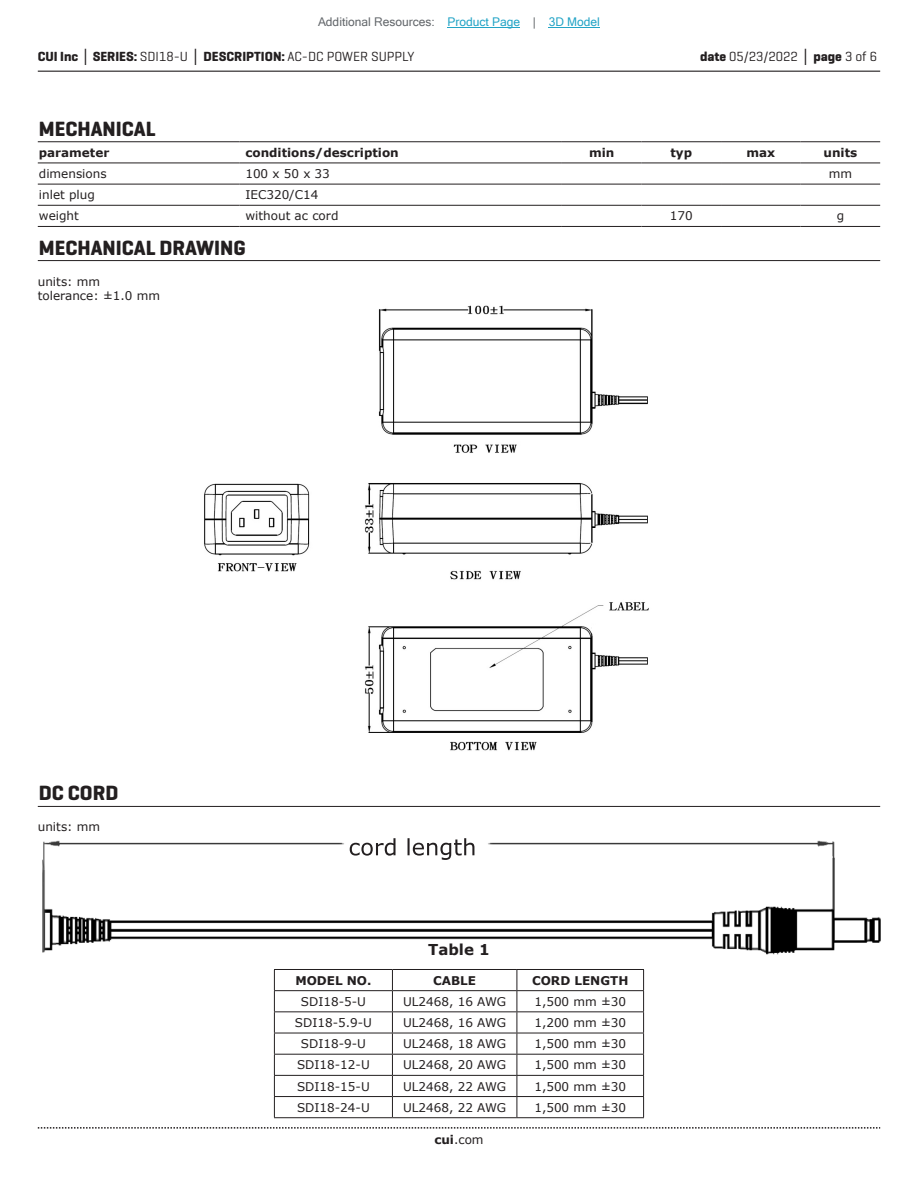
<style>
.page{position:relative;width:918px;height:1188px;background:#fff}
.page>*{position:absolute;margin:0;border:0;box-sizing:border-box;transform-origin:0 0}
.t1{font:700 21px "Geogrotesque";color:#231f20}
.t2{font:700 15px "Verdana";color:#231f20}
.t3{font:700 13.5px "Geogrotesque";color:#231f20}
.t4{font:13.5px "Geogrotesque";color:#231f20}
.t5{font:12px/14.4px "Verdana";color:#231f20}
.t6{font:700 12px "Verdana";color:#231f20}
.t7{font:12px "Microsoft Sans Serif";color:#63676b}
.s1{color:#23a4c6}
.s2{font-family:"Verdana"}
.s3{font-weight:400}
.s4{font-weight:700}
.s5{font-family:"Verdana";font-weight:700}
</style>
<div class="page">
<hr style="left:38px;top:71px;width:842px;height:1px;background:#231f20">
<svg style="left:38px;top:1127px;width:842px;height:2px"></svg>
<hr style="left:38px;top:806px;width:842px;height:1px;background:#231f20">
<img style="left:204px;top:305px;width:445px;height:446px">
<img style="left:42px;top:840px;width:838px;height:115px">
<img style="left:385px;top:838px;width:89px;height:22px">
<hr style="left:38px;top:141px;width:201px;height:1px;background:#231f20">
<hr style="left:239px;top:141px;width:323px;height:1px;background:#231f20">
<hr style="left:562px;top:141px;width:79px;height:1px;background:#231f20">
<hr style="left:641px;top:141px;width:80px;height:1px;background:#231f20">
<hr style="left:721px;top:141px;width:80px;height:1px;background:#231f20">
<hr style="left:801px;top:141px;width:79px;height:1px;background:#231f20">
<hr style="left:38px;top:205px;width:201px;height:1px;background:#231f20">
<hr style="left:239px;top:205px;width:323px;height:1px;background:#231f20">
<hr style="left:562px;top:205px;width:79px;height:1px;background:#231f20">
<hr style="left:641px;top:205px;width:80px;height:1px;background:#231f20">
<hr style="left:721px;top:205px;width:80px;height:1px;background:#231f20">
<hr style="left:801px;top:205px;width:79px;height:1px;background:#231f20">
<hr style="left:38px;top:226px;width:201px;height:1px;background:#231f20">
<hr style="left:239px;top:226px;width:323px;height:1px;background:#231f20">
<hr style="left:562px;top:226px;width:79px;height:1px;background:#231f20">
<hr style="left:641px;top:226px;width:80px;height:1px;background:#231f20">
<hr style="left:721px;top:226px;width:80px;height:1px;background:#231f20">
<hr style="left:801px;top:226px;width:79px;height:1px;background:#231f20">
<hr style="left:38px;top:163px;width:201px;height:1px;background:#231f20">
<hr style="left:239px;top:163px;width:323px;height:1px;background:#231f20">
<hr style="left:562px;top:163px;width:79px;height:1px;background:#231f20">
<hr style="left:641px;top:163px;width:80px;height:1px;background:#231f20">
<hr style="left:721px;top:163px;width:80px;height:1px;background:#231f20">
<hr style="left:801px;top:163px;width:79px;height:1px;background:#231f20">
<hr style="left:38px;top:184px;width:201px;height:1px;background:#231f20">
<hr style="left:239px;top:184px;width:323px;height:1px;background:#231f20">
<hr style="left:562px;top:184px;width:79px;height:1px;background:#231f20">
<hr style="left:641px;top:184px;width:80px;height:1px;background:#231f20">
<hr style="left:721px;top:184px;width:80px;height:1px;background:#231f20">
<hr style="left:801px;top:184px;width:79px;height:1px;background:#231f20">
<hr style="left:38px;top:260px;width:842px;height:1px;background:#231f20">
<hr style="left:274px;top:969px;width:118px;height:1px;background:#231f20">
<hr style="left:392px;top:969px;width:125px;height:1px;background:#231f20">
<hr style="left:517px;top:969px;width:127px;height:1px;background:#231f20">
<hr style="left:274px;top:990px;width:118px;height:1px;background:#231f20">
<hr style="left:392px;top:990px;width:125px;height:1px;background:#231f20">
<hr style="left:517px;top:990px;width:127px;height:1px;background:#231f20">
<hr style="left:274px;top:1011px;width:118px;height:1px;background:#231f20">
<hr style="left:392px;top:1011px;width:125px;height:1px;background:#231f20">
<hr style="left:517px;top:1011px;width:127px;height:1px;background:#231f20">
<hr style="left:274px;top:1033px;width:118px;height:1px;background:#231f20">
<hr style="left:392px;top:1033px;width:125px;height:1px;background:#231f20">
<hr style="left:517px;top:1033px;width:127px;height:1px;background:#231f20">
<hr style="left:274px;top:1054px;width:118px;height:1px;background:#231f20">
<hr style="left:392px;top:1054px;width:125px;height:1px;background:#231f20">
<hr style="left:517px;top:1054px;width:127px;height:1px;background:#231f20">
<hr style="left:274px;top:1075px;width:118px;height:1px;background:#231f20">
<hr style="left:392px;top:1075px;width:125px;height:1px;background:#231f20">
<hr style="left:517px;top:1075px;width:127px;height:1px;background:#231f20">
<hr style="left:274px;top:1096px;width:118px;height:1px;background:#231f20">
<svg style="left:274px;top:970px;width:1px;height:147px"></svg>
<hr style="left:392px;top:1096px;width:125px;height:1px;background:#231f20">
<svg style="left:392px;top:970px;width:1px;height:147px"></svg>
<hr style="left:517px;top:1096px;width:127px;height:1px;background:#231f20">
<svg style="left:517px;top:970px;width:1px;height:147px"></svg>
<svg style="left:643px;top:970px;width:1px;height:147px"></svg>
<hr style="left:274px;top:1117px;width:118px;height:1px;background:#231f20">
<hr style="left:392px;top:1117px;width:125px;height:1px;background:#231f20">
<hr style="left:517px;top:1117px;width:127px;height:1px;background:#231f20">
<hr style="left:448px;top:27px;width:72px;height:1px;background:#23a4c6">
<hr style="left:549px;top:27px;width:51px;height:1px;background:#23a4c6">
<p class="t7" style="left:318px;top:15px;width:283px">Additional Resources: <span class="s1">Product Page</span> | <span class="s1">3D Model</span></p>
<p class="t3" style="left:38px;top:48px;width:378px">CUI Inc <span class="s2">│</span> SERIES: <span class="s3">SDI18-U</span> <span class="s2">│</span> DESCRIPTION: <span class="s3">AC-DC POWER SUPPLY</span></p>
<p class="t4" style="left:700px;top:48px;width:179px"><span class="s4">date</span> 05/23/2022 <span class="s5">│</span> <span class="s4">page</span> 3 of 6</p>
<h1 class="t1" style="left:39px;top:116px;width:118px">MECHANICAL</h1>
<p class="t6" style="left:39px;top:144px;width:72px">parameter</p>
<p class="t6" style="left:245px;top:144px;width:155px">conditions/description</p>
<p class="t6" style="left:589px;top:144px;width:27px">min</p>
<p class="t6" style="left:670px;top:144px;width:23px">typ</p>
<p class="t6" style="left:746px;top:144px;width:30px">max</p>
<p class="t6" style="left:824px;top:144px;width:35px">units</p>
<p class="t5" style="left:39px;top:166px;width:69px">dimensions</p>
<p class="t5" style="left:245px;top:166px;width:86px">100 x 50 x 33</p>
<p class="t5" style="left:829px;top:166px;width:25px">mm</p>
<p class="t5" style="left:39px;top:188px;width:58px">inlet plug</p>
<p class="t5" style="left:245px;top:188px;width:74px">IEC320/C14</p>
<p class="t5" style="left:39px;top:209px;width:42px">weight</p>
<p class="t5" style="left:245px;top:209px;width:95px">without ac cord</p>
<p class="t5" style="left:670px;top:209px;width:24px">170</p>
<p class="t5" style="left:837px;top:209px;width:9px">g</p>
<h1 class="t1" style="left:39px;top:234px;width:208px">MECHANICAL DRAWING</h1>
<p class="t5" style="left:38px;top:274px;width:124px">units: mm tolerance: ±1.0 mm</p>
<h1 class="t1" style="left:39px;top:780px;width:81px">DC CORD</h1>
<p class="t5" style="left:38px;top:820px;width:64px">units: mm</p>
<p class="t2" style="left:428px;top:938px;width:63px">Table 1</p>
<p class="t6" style="left:295px;top:972px;width:78px">MODEL NO.</p>
<p class="t6" style="left:433px;top:972px;width:44px">CABLE</p>
<p class="t6" style="left:532px;top:972px;width:98px">CORD LENGTH</p>
<p class="t5" style="left:301px;top:994px;width:67px">SDI18-5-U</p>
<p class="t5" style="left:403px;top:994px;width:105px">UL2468, 16 AWG</p>
<p class="t5" style="left:534px;top:994px;width:93px">1,500 mm ±30</p>
<p class="t5" style="left:295px;top:1015px;width:79px">SDI18-5.9-U</p>
<p class="t5" style="left:403px;top:1015px;width:105px">UL2468, 16 AWG</p>
<p class="t5" style="left:534px;top:1015px;width:93px">1,200 mm ±30</p>
<p class="t5" style="left:301px;top:1037px;width:67px">SDI18-9-U</p>
<p class="t5" style="left:403px;top:1037px;width:105px">UL2468, 18 AWG</p>
<p class="t5" style="left:534px;top:1037px;width:93px">1,500 mm ±30</p>
<p class="t5" style="left:297px;top:1058px;width:74px">SDI18-12-U</p>
<p class="t5" style="left:403px;top:1058px;width:105px">UL2468, 20 AWG</p>
<p class="t5" style="left:534px;top:1058px;width:93px">1,500 mm ±30</p>
<p class="t5" style="left:297px;top:1079px;width:74px">SDI18-15-U</p>
<p class="t5" style="left:403px;top:1079px;width:105px">UL2468, 22 AWG</p>
<p class="t5" style="left:534px;top:1079px;width:93px">1,500 mm ±30</p>
<p class="t5" style="left:297px;top:1100px;width:74px">SDI18-24-U</p>
<p class="t5" style="left:403px;top:1100px;width:105px">UL2468, 22 AWG</p>
<p class="t5" style="left:534px;top:1100px;width:93px">1,500 mm ±30</p>
<p class="t5" style="left:434px;top:1132px;width:51px"><span class="s4">cui</span>.com</p>
</div>
